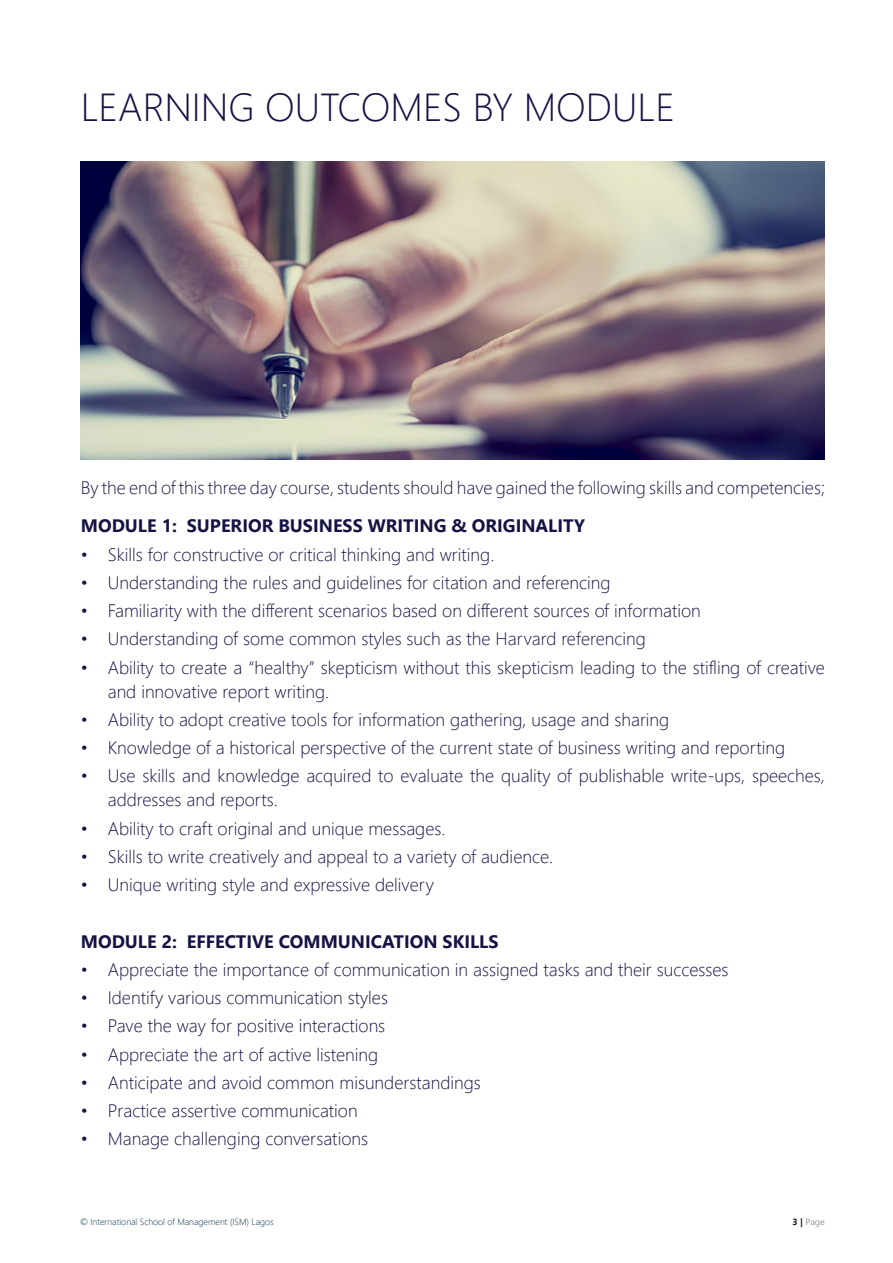
<style>
.page{position:relative;width:893px;height:1263px;background:#fff}
.page>*{position:absolute;margin:0;border:0;box-sizing:border-box;transform-origin:0 0}
.Top_Headings{font:300 39px "Segoe UI";color:#161245}
.t1{font:300 18px/24px "Segoe UI";color:#161344}
.t2{font:700 18px "Segoe UI";color:#161344}
.t3{font:300 9px "Segoe UI";color:#013157}
.t4{font:9px "Segoe UI";color:#969696}
.s1{font-weight:700;color:#231f20}
</style>
<div class="page">
<img style="left:81px;top:162px;width:744px;height:297px">
<p class="Top_Headings" style="left:81px;top:75px;width:596px">LEARNING OUTCOMES BY MODULE</p>
<p class="t1" style="left:81px;top:474px;width:746px">By the end of this three day course, students should have gained the following skills and competencies;</p>
<p class="t2" style="left:81px;top:511px;width:506px">MODULE 1: SUPERIOR BUSINESS WRITING &amp; ORIGINALITY</p>
<p class="t1" style="left:81px;top:541px;width:415px">• Skills for constructive or critical thinking and writing.</p>
<p class="t1" style="left:81px;top:569px;width:531px">• Understanding the rules and guidelines for citation and referencing</p>
<p class="t1" style="left:81px;top:598px;width:622px">• Familiarity with the different scenarios based on different sources of information</p>
<p class="t1" style="left:81px;top:626px;width:566px">• Understanding of some common styles such as the Harvard referencing</p>
<p class="t1" style="left:108px;top:654px;width:719px;text-indent:-27px">• Ability to create a “healthy” skepticism without this skepticism leading to the stifling of creative and innovative report writing.</p>
<p class="t1" style="left:81px;top:707px;width:590px">• Ability to adopt creative tools for information gathering, usage and sharing</p>
<p class="t1" style="left:81px;top:735px;width:706px">• Knowledge of a historical perspective of the current state of business writing and reporting</p>
<p class="t1" style="left:108px;top:763px;width:719px;text-indent:-27px">• Use skills and knowledge acquired to evaluate the quality of publishable write-ups, speeches, addresses and reports.</p>
<p class="t1" style="left:81px;top:815px;width:366px">• Ability to craft original and unique messages.</p>
<p class="t1" style="left:81px;top:844px;width:474px">• Skills to write creatively and appeal to a variety of audience.</p>
<p class="t1" style="left:81px;top:872px;width:355px">• Unique writing style and expressive delivery</p>
<p class="t2" style="left:81px;top:927px;width:419px">MODULE 2: EFFECTIVE COMMUNICATION SKILLS</p>
<p class="t1" style="left:81px;top:957px;width:649px">• Appreciate the importance of communication in assigned tasks and their successes</p>
<p class="t1" style="left:81px;top:985px;width:309px">• Identify various communication styles</p>
<p class="t1" style="left:81px;top:1013px;width:306px">• Pave the way for positive interactions</p>
<p class="t1" style="left:81px;top:1041px;width:299px">• Appreciate the art of active listening</p>
<p class="t1" style="left:81px;top:1070px;width:402px">• Anticipate and avoid common misunderstandings</p>
<p class="t1" style="left:81px;top:1098px;width:278px">• Practice assertive communication</p>
<p class="t1" style="left:81px;top:1126px;width:289px">• Manage challenging conversations</p>
<p class="t3" style="left:80px;top:1215px;width:195px">© International School of Management (ISM) Lagos</p>
<p class="t4" style="left:792px;top:1215px;width:34px"><span class="s1">3 |</span> Page</p>
</div>
